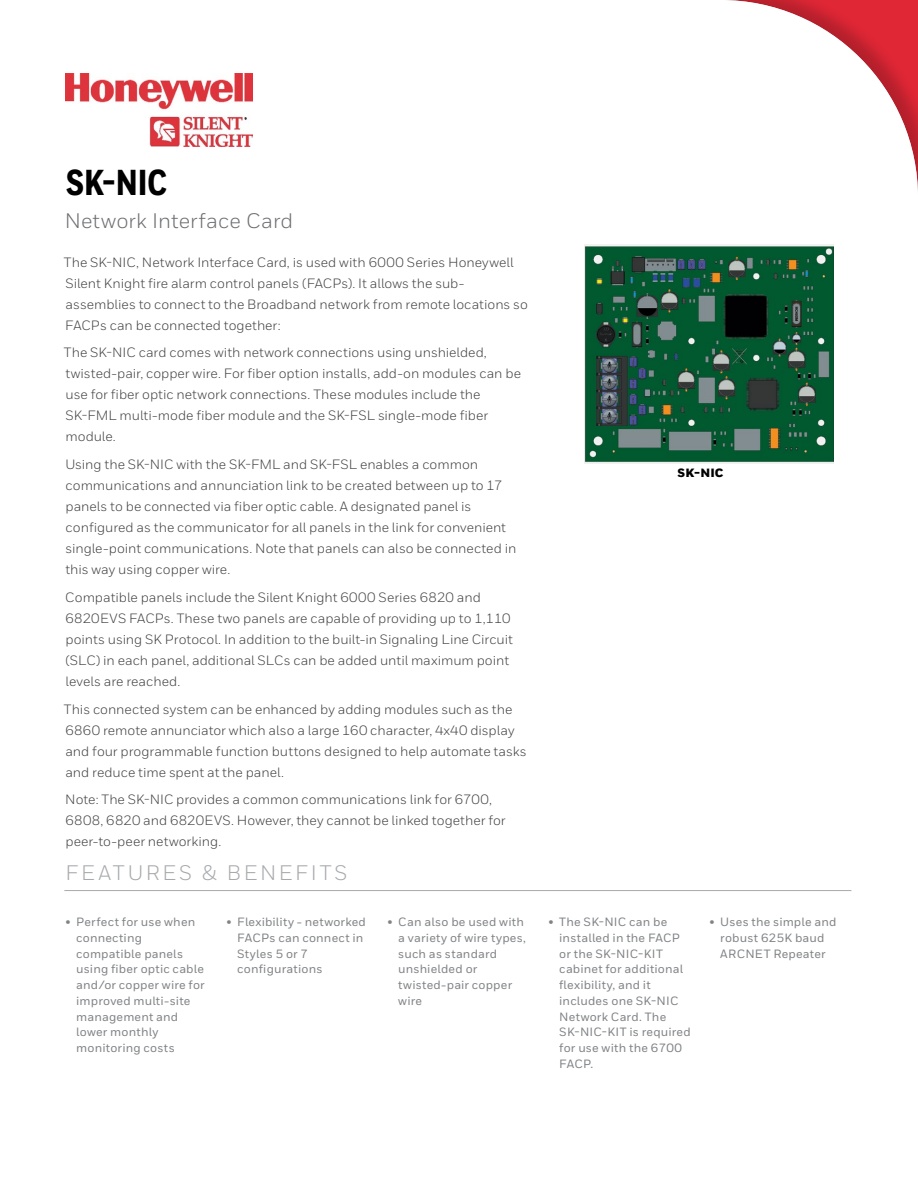
<style>
.page{position:relative;width:918px;height:1188px;background:#fff}
.page>*{position:absolute;margin:0;border:0;box-sizing:border-box;transform-origin:0 0}
.t1{font:800 36px "Honeywell Cond";color:#000}
.t2{font:21px "Honeywell Sans";letter-spacing:.01em;color:#6d6e71}
.t3{font:21px "Honeywell Sans";letter-spacing:.13em;color:#a7a9ac}
.t4{font:13.5px/21px "Honeywell Sans";color:#414042}
.t5{font:500 12px/15.8px "Honeywell Sans";letter-spacing:.015em;color:#808285}
.t6{font:900 12px "Honeywell Sans";color:#000}
</style>
<div class="page">
<img style="left:65px;top:73px;width:188px;height:74px">
<img style="left:584px;top:244px;width:250px;height:220px">
<hr style="left:64px;top:890px;width:787px;height:1px;background:#a7a9ac">
<h1 class="t1" style="left:66px;top:161px;width:102px">SK-NIC</h1>
<h2 class="t2" style="left:65px;top:208px;width:230px">Network Interface Card</h2>
<p class="t4" style="left:64px;top:251px;width:466px">The SK-NIC, Network Interface Card, is used with 6000 Series Honeywell Silent Knight fire alarm control panels (FACPs). It allows the sub&shy;assemblies to connect to the Broadband network from remote locations so FACPs can be connected together:</p>
<p class="t4" style="left:64px;top:342px;width:459px">The SK-NIC card comes with network connections using unshielded, twisted-pair, copper wire. For fiber option installs, add-on modules can be use for fiber optic network connections. These modules include the SK-FML multi-mode fiber module and the SK-FSL single-mode fiber module.</p>
<p class="t4" style="left:65px;top:454px;width:452px">Using the SK-NIC with the SK-FML and SK-FSL enables a common communications and annunciation link to be created between up to 17 panels to be connected via fiber optic cable. A designated panel is configured as the communicator for all panels in the link for convenient single-point communications. Note that panels can also be connected in this way using copper wire.</p>
<p class="t4" style="left:65px;top:587px;width:449px">Compatible panels include the Silent Knight 6000 Series 6820 and 6820EVS FACPs. These two panels are capable of providing up to 1,110 points using SK Protocol. In addition to the built-in Signaling Line Circuit (SLC) in each panel, additional SLCs can be added until maximum point levels are reached.</p>
<p class="t4" style="left:64px;top:699px;width:464px">This connected system can be enhanced by adding modules such as the 6860 remote annunciator which also a large 160 character, 4x40 display and four programmable function buttons designed to help automate tasks and reduce time spent at the panel.</p>
<p class="t4" style="left:65px;top:789px;width:442px">Note: The SK-NIC provides a common communications link for 6700,<br>6808, 6820 and 6820EVS. However, they cannot be linked together for peer-to-peer networking.</p>
<p class="t6" style="left:678px;top:465px;width:47px">SK-NIC</p>
<h2 class="t3" style="left:65px;top:860px;width:284px">FEATURES &amp; BENEFITS</h2>
<p class="t5" style="left:76px;top:914px;width:130px;text-indent:-11px">• Perfect for use when connecting compatible panels using fiber optic cable and/or copper wire for improved multi-site management and lower monthly monitoring costs</p>
<p class="t5" style="left:237px;top:914px;width:130px;text-indent:-11px">• Flexibility - networked<br>FACPs can connect in<br>Styles 5 or 7 configurations</p>
<p class="t5" style="left:398px;top:914px;width:129px;text-indent:-11px">• Can also be used with a variety of wire types, such as standard unshielded or twisted-pair copper wire</p>
<p class="t5" style="left:559px;top:914px;width:133px;text-indent:-11px">• The SK-NIC can be installed in the FACP or the SK-NIC-KIT cabinet for additional flexibility, and it includes one SK-NIC<br>Network Card. The<br>SK-NIC-KIT is required for use with the 6700<br>FACP.</p>
<p class="t5" style="left:710px;top:914px;width:129px;text-align:center">• Uses the simple and robust 625K baud<br>ARCNET Repeater</p>
</div>
